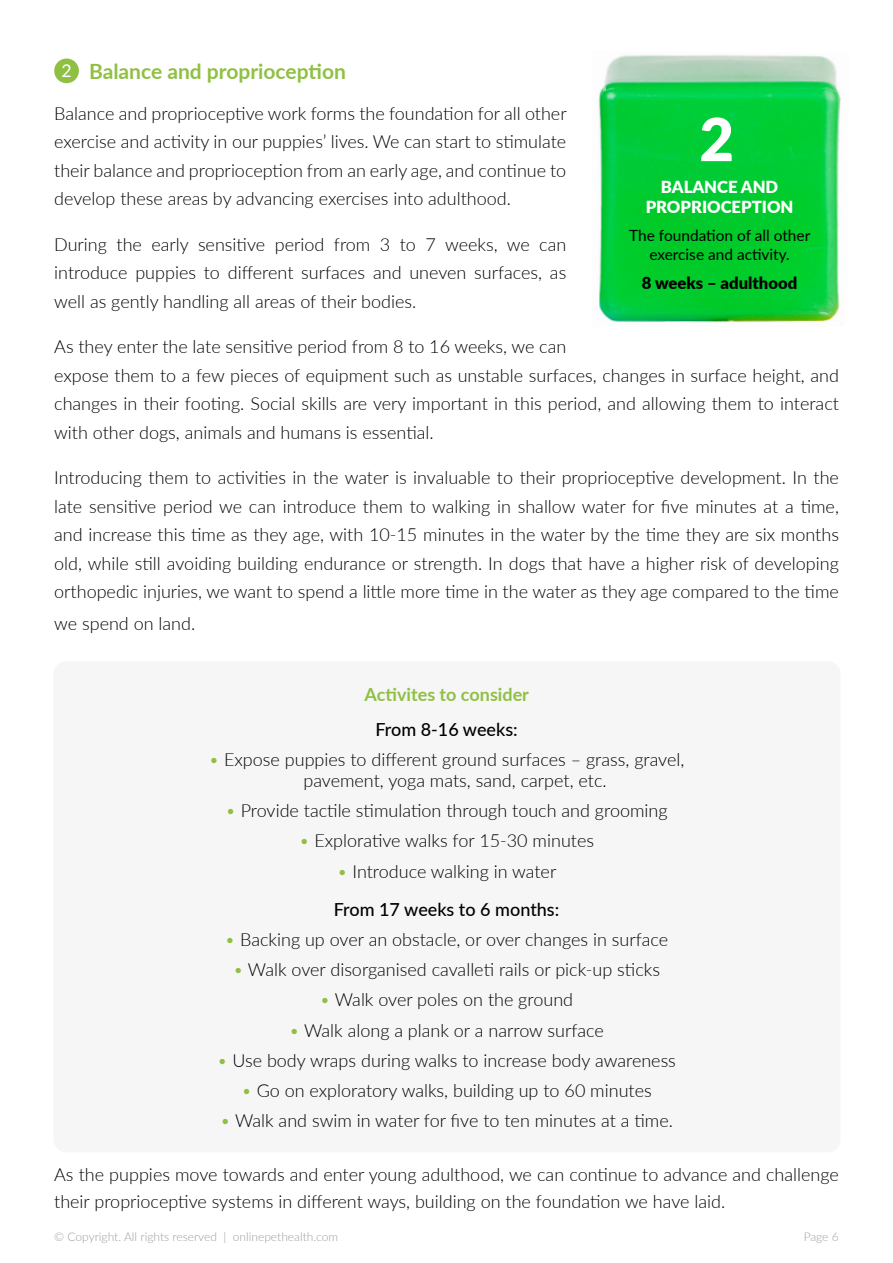
<style>
.page{position:relative;width:893px;height:1263px;background:#fff}
.page>*{position:absolute;margin:0;border:0;box-sizing:border-box;transform-origin:0 0}
.t1{font:900 59.4px "Lato";color:#fff}
.t2{font:700 21px "Lato";color:#8fc043}
.t3{font:300 18px/28.5px "Lato";color:#000}
.t4{font:700 18px "Lato";color:#8fc043}
.t5{font:500 18px "Lato";color:#000}
.t6{font:900 16.65px/20px "Lato";color:#fff;text-align:center}
.t7{font:900 16.65px "Lato";color:#000}
.t8{font:15.45px/18.6px "Lato";color:#000;text-align:center}
.t9{font:300 12px "Lato";color:#9d9d9c}
.s1{font-weight:400;font-size:17.7px;color:#fff}
.s2{color:#8fc043}
.s3{font-weight:500}
</style>
<div class="page">
<div style="left:54px;top:59px;width:25px;height:24px;background:#8fc043;border-radius:50%"></div>
<div style="left:53px;top:661px;width:787px;height:491px;background:#f6f6f6;border-radius:13px"></div>
<img style="left:598px;top:55px;width:243px;height:268px">
<p class="t2" style="left:61px;top:56px;width:286px"><span class="s1">2</span> Balance and proprioception</p>
<p class="t3" style="left:54px;top:99px;width:514px;text-align:justify">Balance and proprioceptive work forms the foundation for all other exercise and activity in our puppies’ lives. We can start to stimulate their balance and proprioception from an early age, and continue to develop these areas by advancing exercises into adulthood.</p>
<p class="t3" style="left:54px;top:230px;width:514px;text-align:justify">During the early sensitive period from 3 to 7 weeks, we can introduce puppies to different surfaces and uneven surfaces, as well as gently handling all areas of their bodies.</p>
<p class="t3" style="left:54px;top:332px;width:786px">As they enter the late sensitive period from 8 to 16 weeks, we can<br>expose them to a few pieces of equipment such as unstable surfaces, changes in surface height, and changes in their footing. Social skills are very important in this period, and allowing them to interact with other dogs, animals and humans is essential.</p>
<p class="t3" style="left:54px;top:463px;width:786px;text-align:justify">Introducing them to activities in the water is invaluable to their proprioceptive development. In the late sensitive period we can introduce them to walking in shallow water for five minutes at a time, and increase this time as they age, with 10-15 minutes in the water by the time they are six months old, while still avoiding building endurance or strength. In dogs that have a higher risk of developing orthopedic injuries, we want to spend a little more time in the water as they age compared to the time</p>
<p class="t3" style="left:54px;top:608px;width:143px">we spend on land.</p>
<h1 class="t1" style="left:699px;top:95px;width:36px">2</h1>
<p class="t6" style="left:646px;top:176px;width:149px">BALANCE AND<br>PROPRIOCEPTION</p>
<p class="t8" style="left:629px;top:226px;width:183px">The foundation of all other exercise and activity.</p>
<p class="t7" style="left:642px;top:270px;width:157px">8 weeks – adulthood</p>
<p class="t4" style="left:365px;top:681px;width:166px">Activites to consider</p>
<p class="t5" style="left:375px;top:716px;width:144px">From 8-16 weeks:</p>
<p class="t3" style="left:303px;top:748px;width:382px;line-height:21.6px;text-indent:-95px"><span class="s2">•</span> Expose puppies to different ground surfaces – grass, gravel, pavement, yoga mats, sand, carpet, etc.</p>
<p class="t3" style="left:225px;top:796px;width:444px"><span class="s2">•</span> Provide tactile stimulation through touch and grooming</p>
<p class="t3" style="left:299px;top:826px;width:297px"><span class="s2">•</span> Explorative walks for 15-30 minutes</p>
<p class="t3" style="left:334px;top:851px;width:227px;line-height:38.5px"><span class="s2">•</span> Introduce walking in water<br><span class="s3">From 17 weeks to 6 months:</span></p>
<p class="t3" style="left:225px;top:925px;width:445px"><span class="s2">•</span> Backing up over an obstacle, or over changes in surface</p>
<p class="t3" style="left:233px;top:955px;width:428px"><span class="s2">•</span> Walk over disorganised cavalleti rails or pick-up sticks</p>
<p class="t3" style="left:320px;top:985px;width:255px"><span class="s2">•</span> Walk over poles on the ground</p>
<p class="t3" style="left:289px;top:1015px;width:316px"><span class="s2">•</span> Walk along a plank or a narrow surface</p>
<p class="t3" style="left:217px;top:1045px;width:460px"><span class="s2">•</span> Use body wraps during walks to increase body awareness</p>
<p class="t3" style="left:241px;top:1075px;width:412px"><span class="s2">•</span> Go on exploratory walks, building up to 60 minutes</p>
<p class="t3" style="left:220px;top:1105px;width:454px"><span class="s2">•</span> Walk and swim in water for five to ten minutes at a time.</p>
<p class="t3" style="left:54px;top:1160px;width:786px;line-height:27px">As the puppies move towards and enter young adulthood, we can continue to advance and challenge their proprioceptive systems in different ways, building on the foundation we have laid.</p>
<p class="t9" style="left:54px;top:1228px;width:285px">© Copyright. All rights reserved | onlinepethealth.com</p>
<p class="t9" style="left:804px;top:1228px;width:37px">Page 6</p>
</div>
